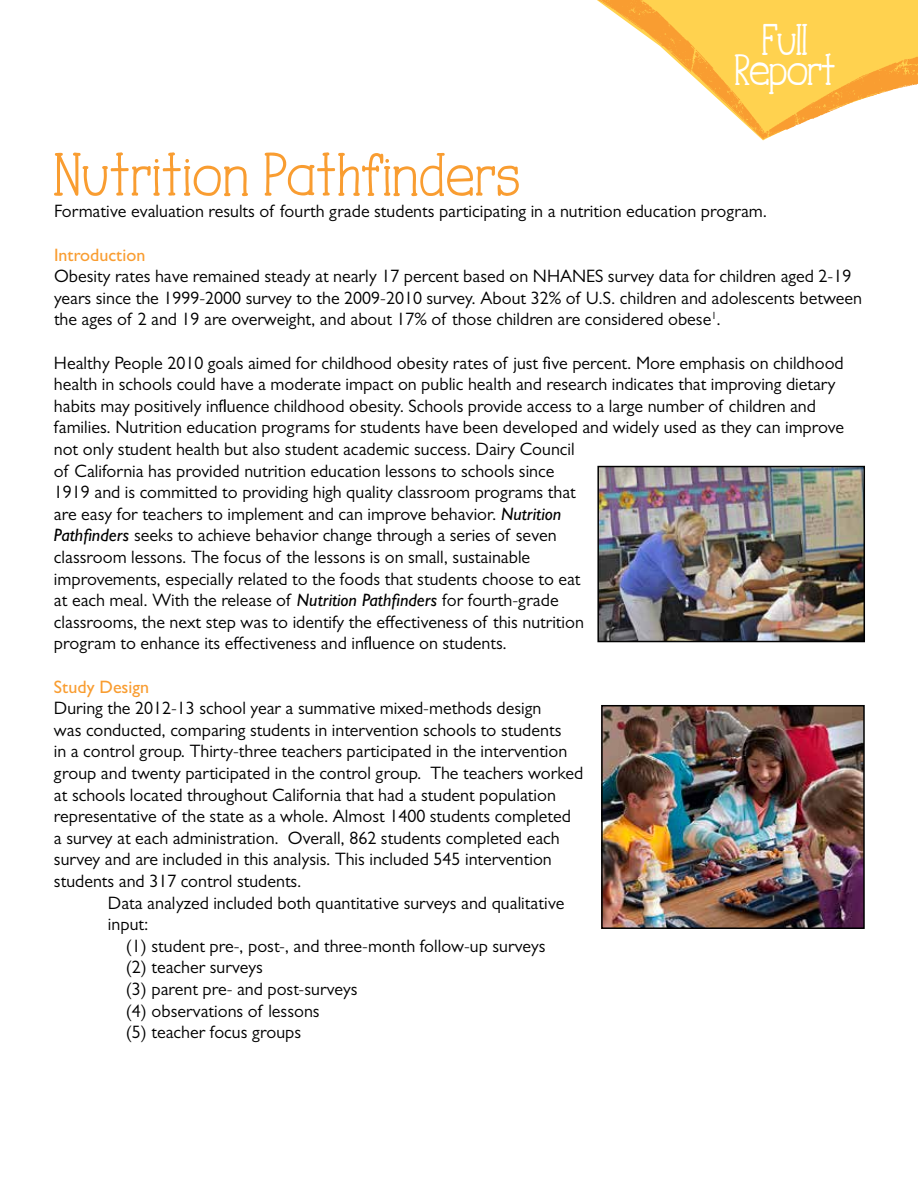
<style>
.page{position:relative;width:918px;height:1188px;background:#fff}
.page>*{position:absolute;margin:0;border:0;box-sizing:border-box;transform-origin:0 0}
.t1{font:700 54px "TALUHLA";color:#f99d31}
.t2{font:700 39px/30.3px "TALUHLA";letter-spacing:-.04em;color:#fff;text-align:center}
.t3{font:18px/21.6px "Gill Sans MT Std";color:#000}
.t4{font:500 18px "Gill Sans MT Std";color:#f99d31}
.s1{font-family:"Gill Sans Std";font-style:italic}
</style>
<div class="page">
<img style="left:597px;top:0;width:321px;height:141px">
<img style="left:600px;top:469px;width:262px;height:170px">
<div style="left:597px;top:466px;width:268px;height:176px;border:2px solid #000"></div>
<img style="left:604px;top:708px;width:258px;height:218px">
<div style="left:601px;top:705px;width:264px;height:224px;border:2px solid #000"></div>
<h2 class="t2" style="left:735px;top:25px;width:104px">Full<br>Report</h2>
<h1 class="t1" style="left:54px;top:141px;width:469px">Nutrition Pathfinders</h1>
<p class="t3" style="left:54px;top:201px;width:715px">Formative evaluation results of fourth grade students participating in a nutrition education program.</p>
<p class="t4" style="left:54px;top:244px;width:93px">Introduction</p>
<p class="t3" style="left:54px;top:265px;width:810px">Obesity rates have remained steady at nearly 17 percent based on NHANES survey data for children aged 2-19 years since the 1999-2000 survey to the 2009-2010 survey. About 32% of U.S. children and adolescents between the ages of 2 and 19 are overweight, and about 17% of those children are considered obese<sup>1</sup>.</p>
<p class="t3" style="left:54px;top:352px;width:792px">Healthy People 2010 goals aimed for childhood obesity rates of just five percent. More emphasis on childhood health in schools could have a moderate impact on public health and research indicates that improving dietary habits may positively influence childhood obesity. Schools provide access to a large number of children and families. Nutrition education programs for students have been developed and widely used as they can improve not only student health but also student academic success. Dairy Council<br>of California has provided nutrition education lessons to schools since<br>1919 and is committed to providing high quality classroom programs that<br>are easy for teachers to implement and can improve behavior. <span class="s1">Nutrition<br>Pathfinders</span> seeks to achieve behavior change through a series of seven<br>classroom lessons. The focus of the lessons is on small, sustainable<br>improvements, especially related to the foods that students choose to eat<br>at each meal. With the release of <span class="s1">Nutrition Pathfinders</span> for fourth-grade<br>classrooms, the next step was to identify the effectiveness of this nutrition<br>program to enhance its effectiveness and influence on students.</p>
<p class="t4" style="left:54px;top:676px;width:97px">Study Design</p>
<p class="t3" style="left:54px;top:697px;width:531px">During the 2012-13 school year a summative mixed-methods design<br>was conducted, comparing students in intervention schools to students<br>in a control group. Thirty-three teachers participated in the intervention group and twenty participated in the control group. The teachers worked at schools located throughout California that had a student population representative of the state as a whole. Almost 1400 students completed a survey at each administration. Overall, 862 students completed each survey and are included in this analysis. This included 545 intervention students and 317 control students.</p>
<p class="t3" style="left:108px;top:892px;width:458px">Data analyzed included both quantitative surveys and qualitative input:</p>
<p class="t3" style="left:126px;top:935px;width:421px">(1) student pre-, post-, and three-month follow-up surveys (2) teacher surveys<br>(3) parent pre- and post-surveys<br>(4) observations of lessons<br>(5) teacher focus groups</p>
</div>
